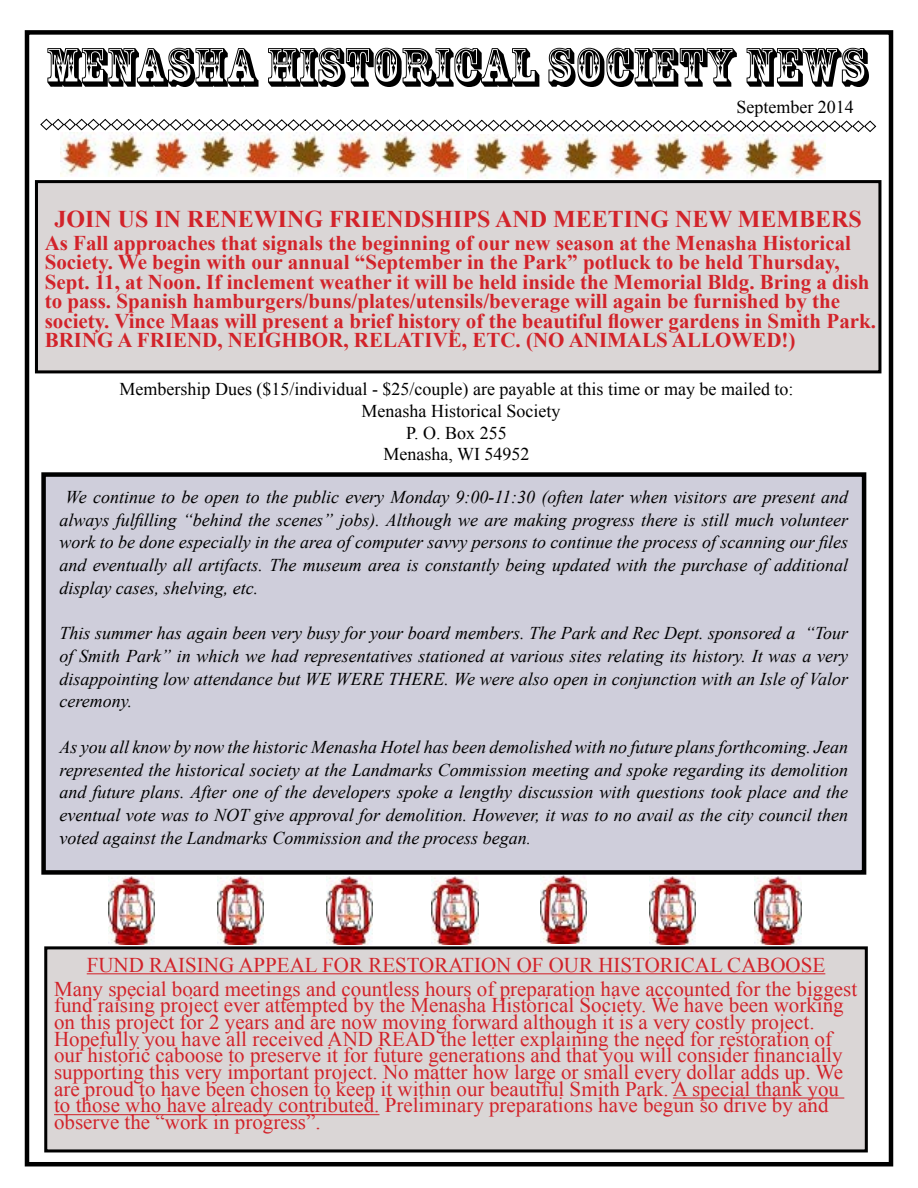
<style>
.page{position:relative;width:918px;height:1188px;background:#fff}
.page>*{position:absolute;margin:0;border:0;box-sizing:border-box;transform-origin:0 0}
.t1{font:51.45px "Rosewood Std";color:#000}
.t2{font:700 24px "Times New Roman";color:#d2232a}
.t3{font:21px/16.6px "Times New Roman";color:#d2232a;text-align:center}
.t4{font:700 21px/19.5px "Times New Roman";color:#d2232a}
.t5{font:italic 18px/22.6px "Times New Roman";color:#000;text-align:justify}
.t6{font:18px/21.6px "Times New Roman";color:#000;text-align:center}
.s1{font-size:16.5px}
</style>
<div class="page">
<div style="left:25px;top:30px;width:868px;height:1136px;border:4px solid #000"></div>
<svg style="left:40px;top:118px;width:837px;height:15px"></svg>
<div style="left:44px;top:475px;width:820px;height:397px;background:#cfcedb"></div>
<div style="left:41px;top:472px;width:825px;height:403px;border:4px solid #000"></div>
<div style="left:36px;top:182px;width:844px;height:190px;background:#dad6d6"></div>
<div style="left:35px;top:180px;width:846px;height:193px;border:3px solid #000"></div>
<div style="left:46px;top:948px;width:820px;height:203px;background:#dad6d6"></div>
<hr style="left:87px;top:973px;width:738px;height:1px;background:#d2232a">
<hr style="left:673px;top:1098px;width:171px;height:1px;background:#d2232a">
<hr style="left:54px;top:1114px;width:325px;height:1px;background:#d2232a">
<div style="left:44px;top:946px;width:824px;height:206px;border:3px solid #000"></div>
<img style="left:108px;top:876px;width:46px;height:68px">
<img style="left:649px;top:876px;width:46px;height:68px">
<img style="left:217px;top:876px;width:46px;height:68px">
<img style="left:326px;top:876px;width:46px;height:68px">
<img style="left:432px;top:876px;width:46px;height:68px">
<img style="left:541px;top:876px;width:46px;height:68px">
<img style="left:755px;top:876px;width:46px;height:68px">
<img style="left:60px;top:132px;width:403px;height:45px">
<img style="left:467px;top:134px;width:358px;height:44px">
<h1 class="t1" style="left:46px;top:37px;width:823px">MENASHA HISTORICAL SOCIETY NEWS</h1>
<p class="t6" style="left:736px;top:96px;width:119px">September 2014</p>
<h2 class="t2" style="left:54px;top:203px;width:809px">JOIN US IN RENEWING FRIENDSHIPS AND MEETING NEW MEMBERS</h2>
<p class="t4" style="left:45px;top:233px;width:833px">As Fall approaches that signals the beginning of our new season at the Menasha Historical Society. We begin with our annual “September in the Park” potluck to be held Thursday, Sept. 11, at Noon. If inclement weather it will be held inside the Memorial Bldg. Bring a dish to pass. Spanish hamburgers/buns/plates/utensils/beverage will again be furnished by the society. Vince Maas will present a brief history of the beautiful flower gardens in Smith Park.<br>BRING A FRIEND, NEIGHBOR, RELATIVE, ETC. (NO ANIMALS ALLOWED!)</p>
<p class="t6" style="left:120px;top:378px;width:675px">Membership Dues ($15/individual - $25/couple) are payable at this time or may be mailed to:<br>Menasha Historical Society<br>P. O. Box 255<br>Menasha, WI 54952</p>
<p class="t5" style="left:59px;top:485px;width:790px;text-indent:6px">We continue to be open to the public every Monday 9:00-11:30 (often later when visitors are present and always fulfilling “behind the scenes” jobs). Although we are making progress there is still much volunteer work to be done especially in the area of computer savvy persons to continue the process of scanning our files and eventually all artifacts. The museum area is constantly being updated with the purchase of additional display cases, shelving, etc.</p>
<p class="t5" style="left:59px;top:621px;width:790px">This summer has again been very busy for your board members. The Park and Rec Dept. sponsored a “Tour of Smith Park” in which we had representatives stationed at various sites relating its history. It was a very disappointing low attendance but WE WERE THERE. We were also open in conjunction with an Isle of Valor ceremony.</p>
<p class="t5" style="left:59px;top:735px;width:790px">As you all know by now the historic Menasha Hotel has been demolished with no future plans forthcoming. Jean represented the historical society at the Landmarks Commission meeting and spoke regarding its demolition and future plans. After one of the developers spoke a lengthy discussion with questions took place and the eventual vote was to NOT give approval for demolition. However, it was to no avail as the city council then voted against the Landmarks Commission and the process began<span class="s1">.</span></p>
<p class="t3" style="left:54px;top:952px;width:805px;line-height:24.3px">FUND RAISING APPEAL FOR RESTORATION OF OUR HISTORICAL CABOOSE<br>Many special board meetings and countless hours of preparation have accounted for the biggest</p>
<p class="t3" style="left:54px;top:997px;width:791px;text-align:left">fund raising project ever attempted by the Menasha Historical Society. We have been working on this project for 2 years and are now moving forward although it is a very costly project.<br>Hopefully you have all received AND READ the letter explaining the need for restoration of our historic caboose to preserve it for future generations and that you will consider financially supporting this very important project. No matter how large or small every dollar adds up. We are proud to have been chosen to keep it within our beautiful Smith Park. A special thank you to those who have already contributed. Preliminary preparations have begun so drive by and observe the “work in progress”.</p>
</div>
